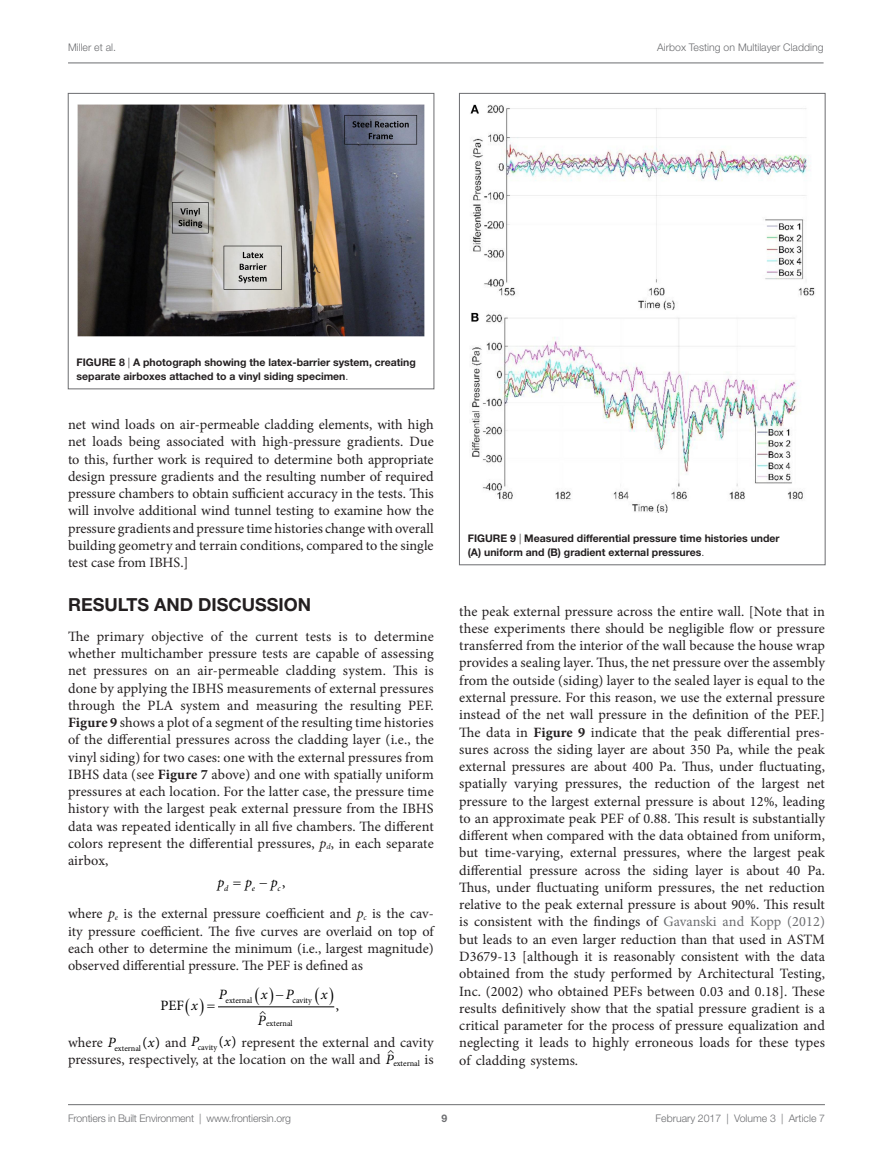
<style>
.page{position:relative;width:893px;height:1170px;background:#fff}
.page>*{position:absolute;margin:0;border:0;box-sizing:border-box;transform-origin:0 0}
.t1{font:700 18px "Helvetica Neue LT Std";color:#231f20}
.t2{font:14.25px/17.2px "Minion Pro";color:#231f20;text-align:justify}
.t3{font:italic 14.25px "Minion Pro";color:#000}
.t4{font:14.25px "Minion Pro";color:#000}
.t5{font:700 10.5px/14.2px "Helvetica Neue LT Std";color:#231f20}
.t6{font:300 10.5px "Helvetica Neue LT Std";color:#6c6d70}
.t7{font:700 10.5px "Helvetica Neue LT Std";color:#6c6d70}
.t8{font:8.25px "Minion Pro";color:#000}
.t9{font:italic 8.25px "Minion Pro";color:#000}
.s1{font-weight:300}
.s2{font-weight:700}
.s3{font-style:italic}
.s4{color:#000}
.s5{font-style:italic;color:#000}
.s6{color:#6c6d70}
</style>
<div class="page">
<img style="left:470px;top:105px;width:345px;height:407px">
<img style="left:78px;top:105px;width:346px;height:231px">
<div style="left:68px;top:93px;width:366px;height:296px;border:1px solid #6c6d70"></div>
<hr style="left:68px;top:1104px;width:757px;height:1px;background:#6c6d70">
<hr style="left:68px;top:63px;width:755px;height:1px;background:#6c6d70">
<hr style="left:218px;top:1006px;width:116px;height:1px;background:#000">
<p class="t6" style="left:68px;top:41px;width:50px">Miller et al.</p>
<p class="t6" style="left:657px;top:41px;width:168px">Airbox Testing on Multilayer Cladding</p>
<p class="t5" style="left:77px;top:355px;width:341px">FIG URE 8 <span class="s1">|</span> A photograph showing the latex-barrier system, creating separate airboxes attached to a vinyl siding specimen<span class="s1">.</span></p>
<p class="t2" style="left:68px;top:416px;width:367px">net wind loads on air-permeable cladding elements, with high net loads being associated with high-pressure gradients. Due to this, further work is required to determine both appropriate design pressure gradients and the resulting number of required pressure chambers to obtain sufficient accuracy in the tests. This will involve additional wind tunnel testing to examine how the pressure gradients and pressure time histories change with overall building geometry and terrain conditions, compared to the single test case from IBHS.]</p>
<p class="t1" style="left:68px;top:593px;width:13px">RES</p>
<p class="t1" style="left:104px;top:593px;width:206px">ULTS AN D DISCUSSION</p>
<p class="t2" style="left:68px;top:627px;width:367px">The primary objective of the current tests is to determine whether multichamber pressure tests are capable of assessing net pressures on an air-permeable cladding system. This is done by applying the IBHS measurements of external pressures through the PLA system and measuring the resulting PEF.<br><span class="s2">Figure 9</span> shows a plot of a segment of the resulting time histories of the differential pressures across the cladding layer (i.e., the vinyl siding) for two cases: one with the external pressures from IBHS data (see <span class="s2">Figure 7</span> above) and one with spatially uniform pressures at each location. For the latter case, the pressure time history with the largest peak external pressure from the IBHS data was repeated identically in all five chambers. The different colors represent the differential pressures, <span class="s3">p</span><sub>d</sub>, in each separate airbox,</p>
<p class="t3" style="left:217px;top:873px;width:8px">p</p>
<p class="t3" style="left:245px;top:873px;width:8px">p</p>
<p class="t3" style="left:271px;top:873px;width:8px">p</p>
<p class="t2" style="left:68px;top:867px;width:367px;line-height:30.8px;text-indent:191px"><span class="s4">− ,<br></span>where <span class="s3">p</span><sub>e</sub> is the external pressure coefficient and <span class="s3">p</span><sub>c</sub> is the cav-</p>
<p class="t2" style="left:68px;top:922px;width:367px">ity pressure coefficient. The five curves are overlaid on top of each other to determine the minimum (i.e., largest magnitude) observed differential pressure. The PEF is defined as</p>
<p class="t4" style="left:161px;top:996px;width:25px">PEF</p>
<p class="t9" style="left:224px;top:883px;width:6px">d</p>
<p class="t9" style="left:252px;top:883px;width:5px">e</p>
<p class="t9" style="left:278px;top:883px;width:5px">c</p>
<p class="t3" style="left:219px;top:985px;width:9px">P</p>
<p class="t3" style="left:261px;top:985px;width:8px">x</p>
<p class="t3" style="left:276px;top:985px;width:19px">−P</p>
<p class="t3" style="left:321px;top:985px;width:8px">x</p>
<p class="t3" style="left:258px;top:1010px;width:9px">P</p>
<p class="t8" style="left:226px;top:995px;width:28px">external</p>
<p class="t8" style="left:293px;top:995px;width:21px">cavity</p>
<p class="t8" style="left:266px;top:1018px;width:28px">external</p>
<p class="t3" style="left:191px;top:996px;width:8px">x</p>
<p class="t4" style="left:336px;top:996px;width:5px">,</p>
<p class="t2" style="left:68px;top:1033px;width:367px;text-align:right"><sub>cavity</sub> <span class="s4">( )</span> represent the external and cavity<br>pressures, respectively, at the location on the wall and <span class="s5">P</span><sub>external</sub> is</p>
<p class="t8" style="left:114px;top:1042px;width:86px">external <sup>(</sup> <sup>)</sup> <sup>and</sup> <sup>P</sup></p>
<p class="t3" style="left:224px;top:1031px;width:8px">x</p>
<p class="t2" style="left:68px;top:1033px;width:49px">where <span class="s5">P</span></p>
<p class="t3" style="left:148px;top:1032px;width:8px">x</p>
<p class="t5" style="left:468px;top:531px;width:313px">FIG URE 9 <span class="s1">|</span> Measured differential pressure time histories under (A) uniform and (B) gradient external pressures<span class="s1">.</span></p>
<p class="t2" style="left:459px;top:602px;width:367px">the peak external pressure across the entire wall. [Note that in these experiments there should be negligible flow or pressure transferred from the interior of the wall because the house wrap provides a sealing layer. Thus, the net pressure over the assembly from the outside (siding) layer to the sealed layer is equal to the external pressure. For this reason, we use the external pressure instead of the net wall pressure in the definition of the PEF.] The data in <span class="s2">Figure 9</span> indicate that the peak differential pres&shy;sures across the siding layer are about 350 Pa, while the peak external pressures are about 400 Pa. Thus, under fluctuating, spatially varying pressures, the reduction of the largest net pressure to the largest external pressure is about 12%, leading to an approximate peak PEF of 0.88. This result is substantially different when compared with the data obtained from uniform, but time-varying, external pressures, where the largest peak differential pressure across the siding layer is about 40 Pa.<br>Thus, under fluctuating uniform pressures, the net reduction relative to the peak external pressure is about 90%. This result is consistent with the findings of <span class="s6">Gavanski and Kopp (2012) </span>but leads to an even larger reduction than that used in ASTM D3679-13 [although it is reasonably consistent with the data obtained from the study performed by Architectural Testing, Inc. (2002) who obtained PEFs between 0.03 and 0.18]. These results definitively show that the spatial pressure gradient is a critical parameter for the process of pressure equalization and neglecting it leads to highly erroneous loads for these types of cladding systems.</p>
<p class="t6" style="left:68px;top:1111px;width:225px">Frontiers in Built Environment | www.frontiersin.org</p>
<p class="t6" style="left:656px;top:1111px;width:171px">February 2017 | Volume 3 | Article 7</p>
<p class="t7" style="left:441px;top:1111px;width:7px">9</p>
</div>
